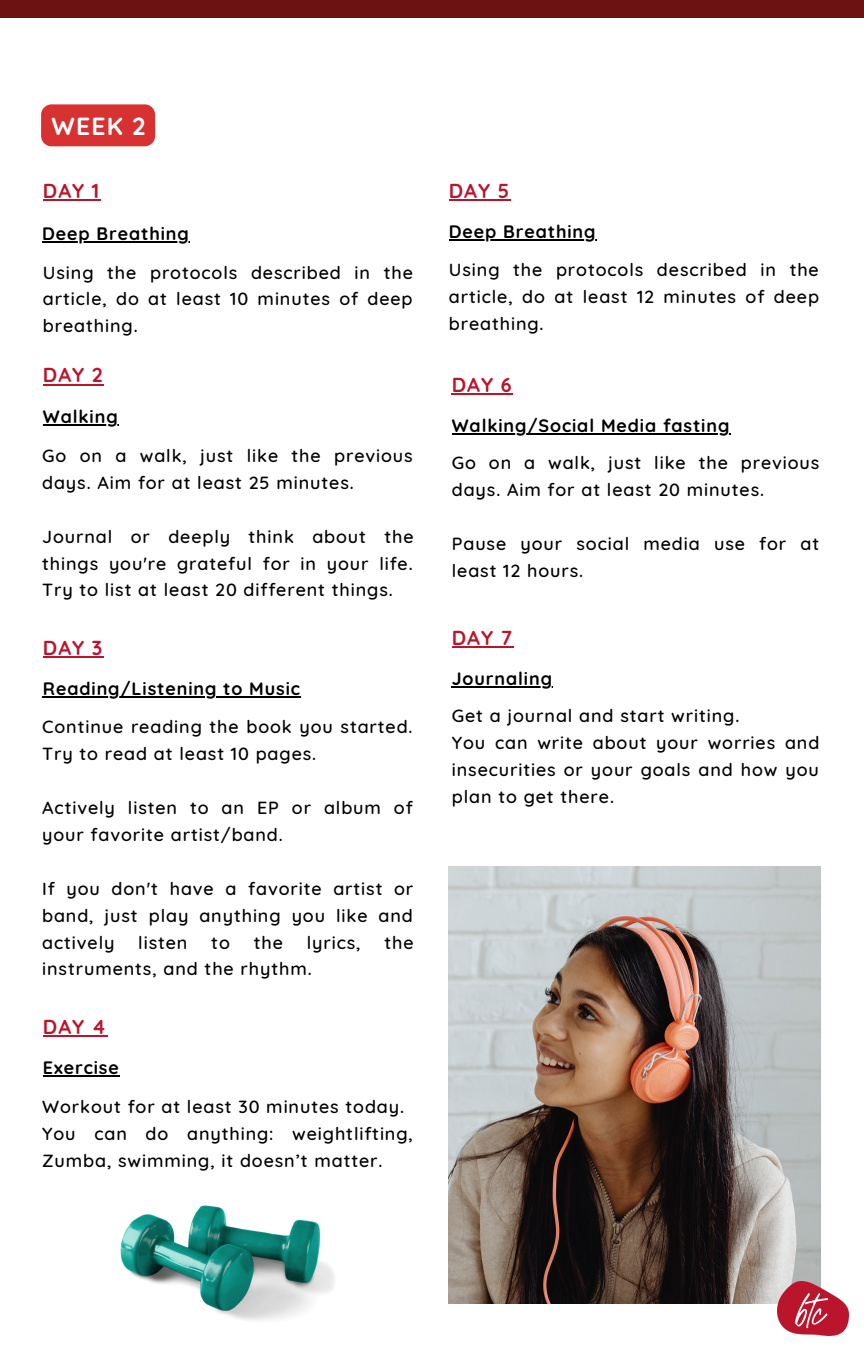
<style>
.page{position:relative;width:864px;height:1350px;background:#fff}
.page>*{position:absolute;margin:0;border:0;box-sizing:border-box;transform-origin:0 0}
.t1{font:700 24.75px "Quicksand";color:#fff}
.t2{font:700 20.25px "Quicksand";letter-spacing:.05em;color:#ba152d}
.t3{font:500 18px/27px "Quicksand";letter-spacing:.05em;color:#000}
.t4{font:700 18px "Quicksand";letter-spacing:.05em;color:#000}
</style>
<div class="page">
<img style="left:449px;top:866px;width:371px;height:437px">
<img style="left:120px;top:1205px;width:214px;height:116px">
<hr style="left:43px;top:199px;width:57px;height:2px;background:#ba152d">
<hr style="left:449px;top:199px;width:62px;height:2px;background:#ba152d">
<hr style="left:42px;top:241px;width:148px;height:2px;background:#000">
<hr style="left:449px;top:239px;width:147px;height:2px;background:#000">
<div style="left:41px;top:104px;width:114px;height:42px;background:#d83131;border-radius:10px"></div>
<hr style="left:43px;top:656px;width:60px;height:2px;background:#ba152d">
<hr style="left:43px;top:1035px;width:64px;height:2px;background:#ba152d">
<hr style="left:43px;top:696px;width:258px;height:2px;background:#000">
<hr style="left:43px;top:1075px;width:77px;height:2px;background:#000">
<hr style="left:43px;top:384px;width:61px;height:1px;background:#ba152d">
<hr style="left:452px;top:393px;width:61px;height:2px;background:#ba152d">
<hr style="left:452px;top:646px;width:61px;height:2px;background:#ba152d">
<hr style="left:43px;top:425px;width:76px;height:1px;background:#000">
<hr style="left:452px;top:433px;width:278px;height:2px;background:#000">
<hr style="left:452px;top:686px;width:101px;height:2px;background:#000">
<img style="left:778px;top:1282px;width:70px;height:54px">
<div style="left:0;top:0;width:864px;height:17px;background:#6d1212"></div>
<h1 class="t1" style="left:52px;top:110px;width:95px">WEEK 2</h1>
<p class="t2" style="left:43px;top:177px;width:58px">DAY 1</p>
<p class="t2" style="left:449px;top:177px;width:62px">DAY 5</p>
<p class="t4" style="left:42px;top:222px;width:148px">Deep Breathing</p>
<p class="t4" style="left:449px;top:220px;width:148px">Deep Breathing</p>
<p class="t3" style="left:43px;top:258px;width:371px;text-align:justify">Using the protocols described in the article, do at least 10 minutes of deep breathing.</p>
<p class="t3" style="left:449px;top:256px;width:372px;text-align:justify">Using the protocols described in the article, do at least 12 minutes of deep breathing.</p>
<p class="t2" style="left:43px;top:362px;width:61px">DAY 2</p>
<p class="t2" style="left:452px;top:372px;width:62px">DAY 6</p>
<p class="t4" style="left:43px;top:405px;width:76px">Walking</p>
<p class="t4" style="left:452px;top:414px;width:279px">Walking/Social Media fasting</p>
<p class="t3" style="left:42px;top:442px;width:372px">Go on a walk, just like the previous days. Aim for at least 25 minutes.</p>
<p class="t3" style="left:42px;top:522px;width:373px;text-align:justify">Journal or deeply think about the things you're grateful for in your life.<br>Try to list at least 20 different things.</p>
<p class="t2" style="left:43px;top:634px;width:61px">DAY 3</p>
<p class="t4" style="left:43px;top:677px;width:259px">Reading/Listening to Music</p>
<p class="t3" style="left:42px;top:713px;width:372px">Continue reading the book you started.<br>Try to read at least 10 pages.</p>
<p class="t3" style="left:42px;top:794px;width:372px">Actively listen to an EP or album of your favorite artist/band.</p>
<p class="t3" style="left:42px;top:874px;width:373px;text-align:justify">If you don't have a favorite artist or band, just play anything you like and actively</p>
<p class="t3" style="left:138px;top:928px;width:51px">listen</p>
<p class="t3" style="left:211px;top:928px;width:20px">to</p>
<p class="t3" style="left:254px;top:928px;width:31px">the</p>
<p class="t3" style="left:307px;top:928px;width:55px">lyrics,</p>
<p class="t3" style="left:384px;top:928px;width:31px">the</p>
<p class="t3" style="left:42px;top:955px;width:271px">instruments, and the rhythm.</p>
<p class="t2" style="left:43px;top:1014px;width:65px">DAY 4</p>
<p class="t4" style="left:43px;top:1056px;width:77px">Exercise</p>
<p class="t3" style="left:42px;top:1092px;width:372px">Workout for at least 30 minutes today.<br>You can do anything: weightlifting,<br>Zumba, swimming, it doesn’t matter.</p>
<p class="t3" style="left:452px;top:449px;width:369px">Go on a walk, just like the previous days. Aim for at least 20 minutes.</p>
<p class="t3" style="left:452px;top:529px;width:369px">Pause your social media use for at least 12 hours.</p>
<p class="t2" style="left:452px;top:625px;width:62px">DAY 7</p>
<p class="t4" style="left:452px;top:667px;width:102px">Journaling</p>
<p class="t3" style="left:452px;top:702px;width:369px">Get a journal and start writing.<br>You can write about your worries and insecurities or your goals and how you plan to get there.</p>
</div>
